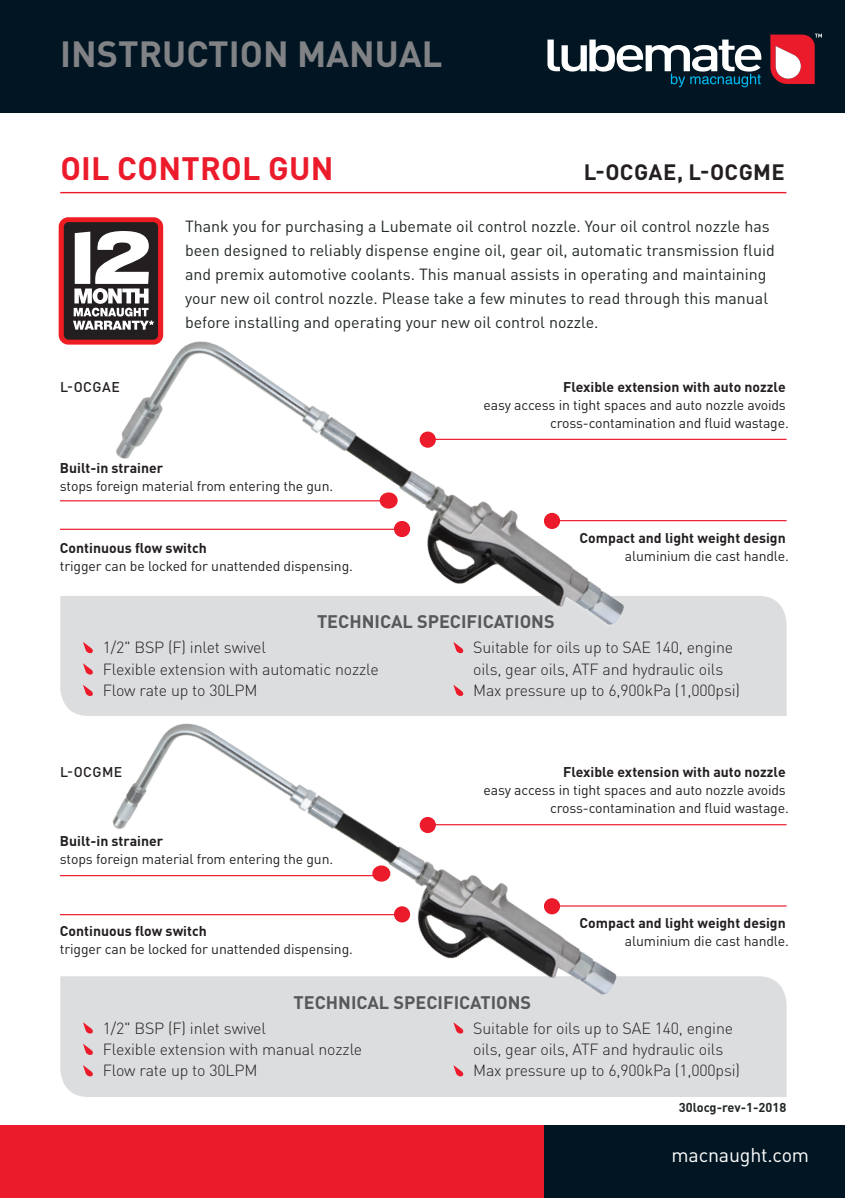
<style>
.page{position:relative;width:845px;height:1198px;background:#fff}
.page>*{position:absolute;margin:0;border:0;box-sizing:border-box;transform-origin:0 0}
.t1{font:700 36px "DINOT";color:#808285}
.Main_heading{font:700 32px "DINOT";letter-spacing:.005em;color:#ec1b2b}
.Main_heading-2{font:700 22px "DINOT";letter-spacing:.015em;color:#231f20}
.t2{font:19.6px "DINOT";letter-spacing:-.01em;color:#fff}
.t3{font:700 18px "DINOT";color:#57585a}
.Bullet_points{font:300 16px/21.4px "DINOT";letter-spacing:-.01em;color:#231f20}
.Instruction_manual{font:16px/24px "DINOT";color:#212727}
.t4{font:14px/18px "DINOT";letter-spacing:-.01em;color:#231f20;text-align:right}
.t5{font:700 14px/18px "DINOT";color:#231f20;text-align:right}
.Main_heading-3{font:500 14px "DINOT";letter-spacing:.035em;color:#231f20}
.Instruction_manual-2{font:700 12.8px "DINOT";color:#212727}
.s1{font-weight:400}
</style>
<div class="page">
<div style="left:0;top:1125px;width:844px;height:73px;background:#ec1b2b"></div>
<div style="left:544px;top:1125px;width:300px;height:73px;background:#011622"></div>
<div style="left:0;top:0;width:844px;height:113px;background:#011622"></div>
<svg style="left:770px;top:34px;width:51px;height:50px;background:#c54f5a"></svg>
<svg style="left:547px;top:40px;width:214px;height:47px"></svg>
<div style="left:59px;top:217px;width:104px;height:128px;background:#ee1d23;border-radius:10px"></div>
<div style="left:64px;top:222px;width:94px;height:118px;background:#231f20;border-radius:5px"></div>
<svg style="left:74px;top:231px;width:70px;height:5px"></svg>
<hr style="left:60px;top:192px;width:726px;height:1px;background:#ec1b2b">
<div style="left:684px;top:596px;width:102px;height:120px;background:#dcdddf"></div>
<div style="left:676px;top:976px;width:110px;height:121px;background:#dcdddf"></div>
<hr style="left:555px;top:520px;width:231px;height:1px;background:#ec1b2b">
<hr style="left:555px;top:905px;width:231px;height:1px;background:#ec1b2b">
<hr style="left:431px;top:439px;width:355px;height:1px;background:#ec1b2b">
<hr style="left:431px;top:824px;width:355px;height:1px;background:#ec1b2b">
<img style="left:58px;top:236px;width:626px;height:480px">
<img style="left:59px;top:624px;width:617px;height:473px">
<h1 class="t1" style="left:60px;top:30px;width:384px">INSTRUCTION MANUAL</h1>
<p class="Main_heading" style="left:60px;top:148px;width:275px">OIL CONTROL GUN</p>
<p class="Main_heading-2" style="left:583px;top:158px;width:202px">L-OCGAE, L-OCGME</p>
<p class="Instruction_manual" style="left:185px;top:214px;width:591px">Thank you for purchasing a Lubemate oil control nozzle. Your oil control nozzle has been designed to reliably dispense engine oil, gear oil, automatic transmission fluid and premix automotive coolants. This manual assists in operating and maintaining your new oil control nozzle. Please take a few minutes to read through this manual before installing and operating your new oil control nozzle.</p>
<p class="Main_heading-3" style="left:60px;top:378px;width:62px">L-OCGAE</p>
<p class="t5" style="left:60px;top:458px;width:105px">Built-in strainer</p>
<p class="t4" style="left:60px;top:476px;width:275px">stops foreign material from entering the gun.</p>
<p class="t5" style="left:60px;top:539px;width:148px">Continuous flow switch</p>
<p class="t4" style="left:60px;top:557px;width:294px">trigger can be locked for unattended dispensing.</p>
<p class="t5" style="left:563px;top:377px;width:224px">Flexible extension with auto nozzle</p>
<p class="t4" style="left:483px;top:396px;width:306px">easy access in tight spaces and auto nozzle avoids cross-contamination and fluid wastage.</p>
<p class="t5" style="left:579px;top:528px;width:211px">Compact and light weight design <span class="s1">aluminium die cast handle.</span></p>
<p class="t3" style="left:317px;top:610px;width:239px">TECHNICAL SPECIFICATIONS</p>
<p class="Bullet_points" style="left:473px;top:636px;width:268px">Suitable for oils up to SAE 140, engine oils, gear oils, ATF and hydraulic oils<br>Max pressure up to 6,900kPa (1,000psi)</p>
<p class="Bullet_points" style="left:103px;top:636px;width:165px">1/2" BSP (F) inlet swivel</p>
<p class="Bullet_points" style="left:103px;top:658px;width:277px">Flexible extension with automatic nozzle</p>
<p class="Bullet_points" style="left:103px;top:679px;width:156px">Flow rate up to 30LPM</p>
<p class="Main_heading-3" style="left:60px;top:763px;width:64px">L-OCGME</p>
<p class="t5" style="left:60px;top:831px;width:105px">Built-in strainer</p>
<p class="t4" style="left:60px;top:849px;width:275px">stops foreign material from entering the gun.</p>
<p class="t5" style="left:60px;top:921px;width:148px">Continuous flow switch</p>
<p class="t4" style="left:60px;top:940px;width:294px">trigger can be locked for unattended dispensing.</p>
<p class="t5" style="left:563px;top:763px;width:224px">Flexible extension with auto nozzle</p>
<p class="t4" style="left:483px;top:781px;width:306px">easy access in tight spaces and auto nozzle avoids cross-contamination and fluid wastage.</p>
<p class="t5" style="left:579px;top:914px;width:211px">Compact and light weight design <span class="s1">aluminium die cast handle.</span></p>
<p class="t3" style="left:293px;top:990px;width:239px">TECHNICAL SPECIFICATIONS</p>
<p class="Bullet_points" style="left:473px;top:1017px;width:268px">Suitable for oils up to SAE 140, engine oils, gear oils, ATF and hydraulic oils<br>Max pressure up to 6,900kPa (1,000psi)</p>
<p class="Bullet_points" style="left:103px;top:1017px;width:165px">1/2" BSP (F) inlet swivel</p>
<p class="Bullet_points" style="left:103px;top:1038px;width:261px">Flexible extension with manual nozzle</p>
<p class="Bullet_points" style="left:103px;top:1060px;width:156px">Flow rate up to 30LPM</p>
<p class="Instruction_manual-2" style="left:678px;top:1098px;width:109px">30locg-rev-1-2018</p>
<p class="t2" style="left:568px;top:1143px;width:242px"><sub>2</sub> <sub>Lubemate</sub> <sub>|</sub> macnaught.com</p>
</div>
